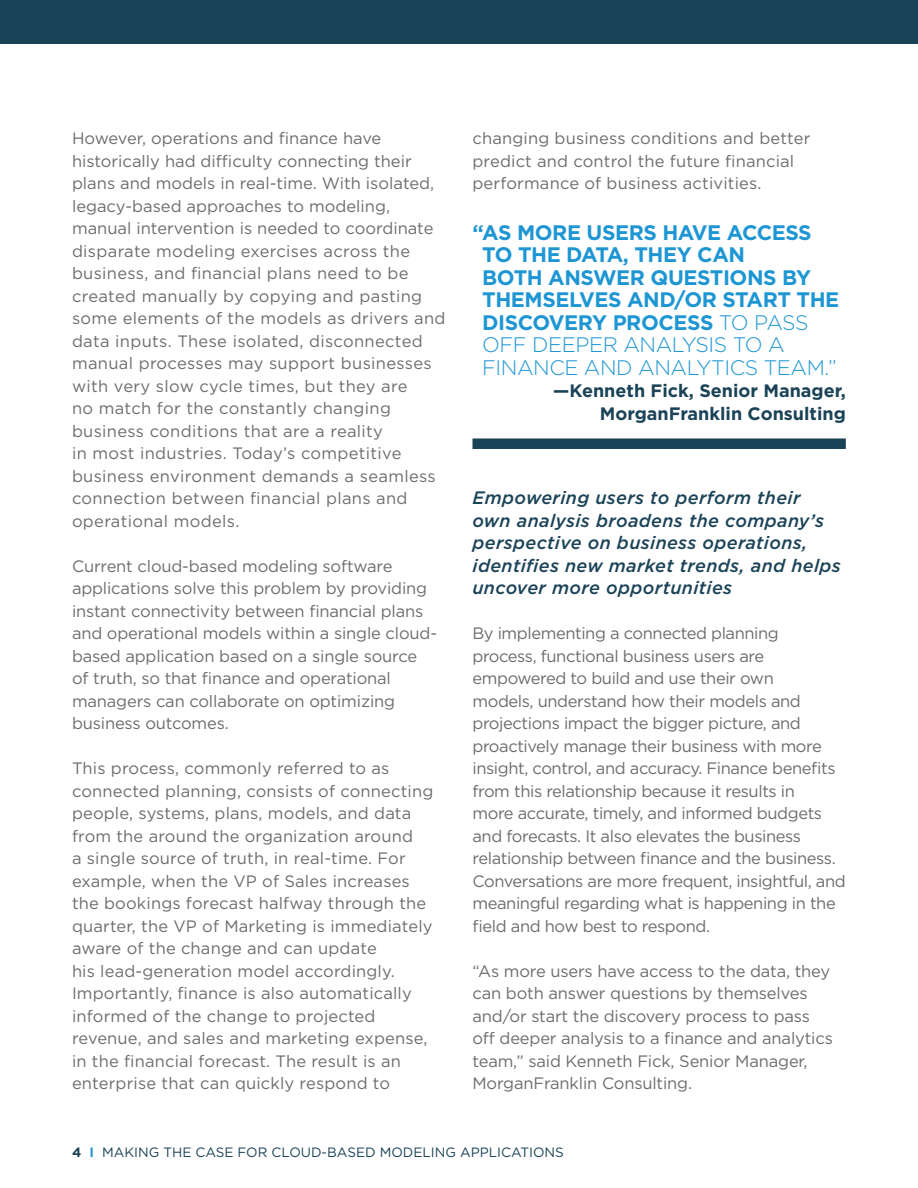
<style>
.page{position:relative;width:918px;height:1188px;background:#fff}
.page>*{position:absolute;margin:0;border:0;box-sizing:border-box;transform-origin:0 0}
.t1{font:700 21px/22.5px "Gotham";letter-spacing:-.02em;color:#1e96d3}
.t2{font:italic 500 18px/22.5px "Gotham";letter-spacing:.02em;color:#1b4358}
.t3{font:700 18px/22.5px "Gotham";color:#1b4358;text-align:right}
.t4{font:16.5px/22.5px "Gotham";letter-spacing:-.005em;color:#6c6d70}
.t5{font:16.5px/22.5px "Gotham";letter-spacing:.02em;color:#6c6d70}
.t6{font:16.5px/22.5px "Gotham";letter-spacing:-.025em;color:#6c6d70}
.t7{font:13.5px "Gotham";color:#1b4358}
.s1{font-weight:300}
.s2{font-weight:700}
.s3{font-weight:700;color:#1e96d3}
</style>
<div class="page">
<div style="left:0;top:0;width:918px;height:43px;background:#1b4358"></div>
<div style="left:472px;top:438px;width:374px;height:11px;background:#1b4358"></div>
<p class="t5" style="left:72px;top:127px;width:375px">However, operations and finance have historically had difficulty connecting their plans and models in real-time. With isolated, legacy-based approaches to modeling, manual intervention is needed to coordinate disparate modeling exercises across the business, and financial plans need to be created manually by copying and pasting some elements of the models as drivers and data inputs. These isolated, disconnected manual processes may support businesses with very slow cycle times, but they are<br>no match for the constantly changing business conditions that are a reality<br>in most industries. Today’s competitive business environment demands a seamless connection between financial plans and operational models.</p>
<p class="t4" style="left:72px;top:554px;width:367px">Current cloud-based modeling software applications solve this problem by providing instant connectivity between financial plans and operational models within a single cloud&shy;based application based on a single source of truth, so that finance and operational managers can collaborate on optimizing business outcomes.</p>
<p class="t4" style="left:72px;top:757px;width:363px">This process, commonly referred to as connected planning, consists of connecting people, systems, plans, models, and data from the around the organization around<br>a single source of truth, in real-time. For example, when the VP of Sales increases the bookings forecast halfway through the quarter, the VP of Marketing is immediately aware of the change and can update<br>his lead-generation model accordingly.<br>Importantly, finance is also automatically informed of the change to projected revenue, and sales and marketing expense, in the financial forecast. The result is an enterprise that can quickly respond to</p>
<p class="t4" style="left:473px;top:127px;width:339px">changing business conditions and better predict and control the future financial performance of business activities.</p>
<p class="t1" style="left:482px;top:221px;width:359px;text-indent:-10px">“AS MORE USERS HAVE ACCESS<br>TO THE DATA, THEY CAN<br>BOTH ANSWER QUESTIONS BY<br>THEMSELVES AND/OR START THE<br>DISCOVERY PROCESS <span class="s1">TO PASS<br>OFF DEEPER ANALYSIS TO A<br>FINANCE AND ANALYTICS TEAM.”</span></p>
<p class="t3" style="left:553px;top:379px;width:294px">—Kenneth Fick, Senior Manager,<br>MorganFranklin Consulting</p>
<p class="t2" style="left:472px;top:486px;width:370px">Empowering users to perform their own analysis broadens the company’s perspective on business operations, identifies new market trends, and helps uncover more opportunities</p>
<p class="t6" style="left:472px;top:622px;width:375px">By implementing a connected planning process, functional business users are empowered to build and use their own<br>models, understand how their models and projections impact the bigger picture, and proactively manage their business with more insight, control, and accuracy. Finance benefits from this relationship because it results in<br>more accurate, timely, and informed budgets and forecasts. It also elevates the business relationship between finance and the business.<br>Conversations are more frequent, insightful, and meaningful regarding what is happening in the field and how best to respond.</p>
<p class="t4" style="left:472px;top:959px;width:362px">“As more users have access to the data, they can both answer questions by themselves and/or start the discovery process to pass off deeper analysis to a finance and analytics team,” said Kenneth Fick, Senior Manager, MorganFranklin Consulting.</p>
<p class="t7" style="left:72px;top:1144px;width:493px"><span class="s2">4</span> <span class="s3">I</span> MAKING THE CASE FOR CLOUD-BASED MODELING APPLICATIONS</p>
</div>
